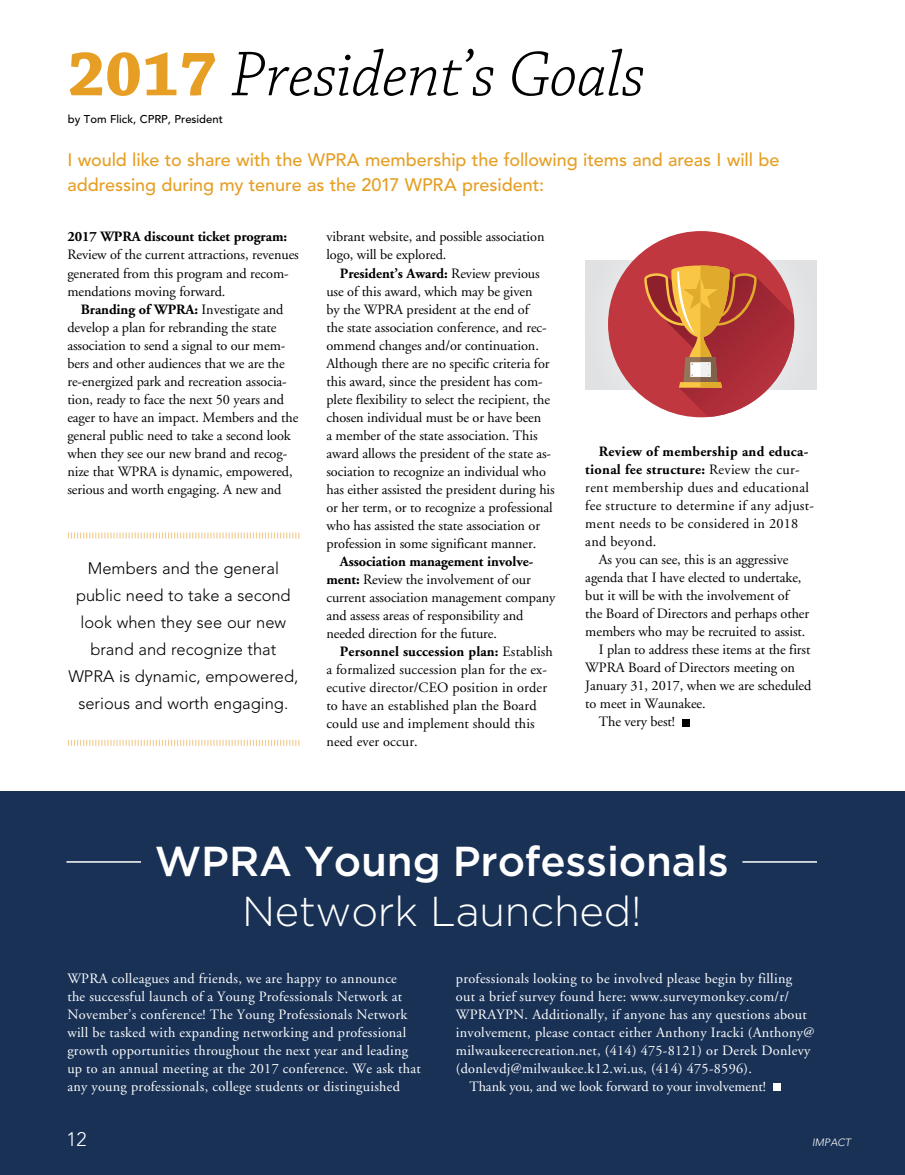
<style>
.page{position:relative;width:905px;height:1175px;background:#fff}
.page>*{position:absolute;margin:0;border:0;box-sizing:border-box;transform-origin:0 0}
.t1{font:italic 300 66.6px "Chaparral Pro";letter-spacing:-.005em;color:#000}
.t2{font:500 41.85px "Gotham";letter-spacing:-.005em;color:#fff}
.t3{font:300 41.85px "Gotham";letter-spacing:-.005em;color:#fff}
.t4{font:300 19.5px "Avenir";color:#fff}
.t5{font:500 18px/25.5px "Avenir";letter-spacing:-.005em;color:#e69f24}
.t6{font:300 16.5px/27px "Avenir";color:#000;text-align:center}
.t7{font:14.25px/18px "Adobe Garamond";letter-spacing:-.005em;color:#000}
.t8{font:14.25px/18px "Adobe Garamond";letter-spacing:.02em;color:#fff}
.t9{font:14.25px "Adobe Garamond";letter-spacing:.02em;color:#000}
.t10{font:700 14.25px "Adobe Garamond";letter-spacing:.02em;color:#000}
.t11{font:14.25px "Adobe Garamond";letter-spacing:-.005em;color:#fff}
.t12{font:700 14.25px "Adobe Garamond";letter-spacing:-.005em;color:#000}
.t13{font:500 11.25px "Avenir";color:#000}
.t14{font:italic 300 10.5px "Avenir";color:#fff}
.s1{font-weight:700;font-style:normal;color:#e69f24}
.s2{font-weight:700}
.s3{font-weight:400}
</style>
<div class="page">
<div style="left:585px;top:260px;width:232px;height:130px;background:#e0e1e2"></div>
<div style="left:682px;top:718px;width:7px;height:8px;background:#000"></div>
<div style="left:0;top:791px;width:904px;height:383px;background:#183155"></div>
<svg style="left:68px;top:532px;width:231px;height:6px"></svg>
<svg style="left:68px;top:740px;width:231px;height:6px"></svg>
<div style="left:608px;top:231px;width:186px;height:186px;background:#c03740;border-radius:50%"></div>
<svg style="left:644px;top:265px;width:150px;height:151px"></svg>
<div style="left:772px;top:1083px;width:8px;height:7px;background:#fff"></div>
<hr style="left:66px;top:861px;width:75px;height:1px;background:#fff">
<hr style="left:742px;top:861px;width:75px;height:1px;background:#fff">
<h1 class="t1" style="left:68px;top:38px;width:579px"><span class="s1">2017</span> President’s Goals</h1>
<p class="t13" style="left:68px;top:112px;width:156px">by Tom Flick, CPRP, President</p>
<p class="t5" style="left:67px;top:147px;width:713px">I would like to share with the WPRA membership the following items and areas I will be addressing during my tenure as the 2017 WPRA president:</p>
<p class="t12" style="left:67px;top:229px;width:221px">2017 WPRA discount ticket program:</p>
<p class="t7" style="left:67px;top:246px;width:233px">Review of the current attractions, revenues generated from this program and recom&shy;mendations moving forward.</p>
<p class="t7" style="left:67px;top:300px;width:233px;text-indent:13px"><span class="s2">Branding of WPRA:</span> Investigate and develop a plan for rebranding the state association to send a signal to our mem&shy;bers and other audiences that we are the re-energized park and recreation associa&shy;tion, ready to face the next 50 years and eager to have an impact. Members and the general public need to take a second look when they see our new brand and recog&shy;nize that WPRA is dynamic, empowered, serious and worth engaging. A new and</p>
<p class="t6" style="left:68px;top:554px;width:231px">Members and the general public need to take a second look when they see our new brand and recognize that<br>WPRA is dynamic, empowered, serious and worth engaging.</p>
<p class="t7" style="left:326px;top:228px;width:219px">vibrant website, and possible association logo, will be explored.</p>
<p class="t7" style="left:326px;top:264px;width:230px;text-indent:13px"><span class="s2">President’s Award:</span> Review previous use of this award, which may be given<br>by the WPRA president at the end of<br>the state association conference, and rec&shy;ommend changes and/or continuation.<br>Although there are no specific criteria for this award, since the president has com&shy;plete flexibility to select the recipient, the chosen individual must be or have been<br>a member of the state association. This award allows the president of the state as&shy;sociation to recognize an individual who has either assisted the president during his or her term, or to recognize a professional who has assisted the state association or profession in some significant manner.</p>
<p class="t7" style="left:326px;top:552px;width:230px;text-indent:13px"><span class="s2">Association management involve&shy;ment:</span> Review the involvement of our current association management company and assess areas of responsibility and needed direction for the future.</p>
<p class="t7" style="left:326px;top:642px;width:228px;text-indent:13px"><span class="s2">Personnel succession plan:</span> Establish a formalized succession plan for the ex&shy;ecutive director/CEO position in order to have an established plan the Board could use and implement should this need ever occur.</p>
<p class="t10" style="left:598px;top:444px;width:211px">Review of membership and educa-</p>
<p class="t10" style="left:585px;top:462px;width:216px">tional fee structure: <span class="s3">Review the cur-</span></p>
<p class="t9" style="left:585px;top:480px;width:225px">rent membership dues and educational</p>
<p class="t9" style="left:585px;top:498px;width:230px">fee structure to determine if any adjust-</p>
<p class="t9" style="left:585px;top:516px;width:215px">ment needs to be considered in 2018</p>
<p class="t9" style="left:585px;top:534px;width:73px">and beyond.</p>
<p class="t7" style="left:598px;top:551px;width:191px">As you can see, this is an aggressive</p>
<p class="t7" style="left:585px;top:569px;width:218px">agenda that I have elected to undertake,</p>
<p class="t7" style="left:585px;top:587px;width:205px">but it will be with the involvement of</p>
<p class="t7" style="left:585px;top:605px;width:225px">the Board of Directors and perhaps other</p>
<p class="t7" style="left:585px;top:623px;width:221px">members who may be recruited to assist.</p>
<p class="t7" style="left:598px;top:641px;width:213px">I plan to address these items at the first</p>
<p class="t7" style="left:585px;top:659px;width:211px">WPRA Board of Directors meeting on</p>
<p class="t7" style="left:585px;top:677px;width:228px">January 31, 2017, when we are scheduled</p>
<p class="t7" style="left:585px;top:695px;width:122px">to meet in Waunakee.</p>
<p class="t7" style="left:598px;top:713px;width:78px">The very best!</p>
<h2 class="t2" style="left:155px;top:834px;width:575px">WPRA Young Professionals</h2>
<h2 class="t3" style="left:242px;top:884px;width:401px">Network Launched!</h2>
<p class="t8" style="left:67px;top:969px;width:355px">WPRA colleagues and friends, we are happy to announce<br>the successful launch of a Young Professionals Network at November’s conference! The Young Professionals Network will be tasked with expanding networking and professional growth opportunities throughout the next year and leading up to an annual meeting at the 2017 conference. We ask that any young professionals, college students or distinguished</p>
<p class="t8" style="left:456px;top:969px;width:338px">professionals looking to be involved please begin by filling</p>
<p class="t8" style="left:456px;top:987px;width:335px">out a brief survey found here: www.surveymonkey.com/r/</p>
<p class="t8" style="left:456px;top:1005px;width:352px">WPRAYPN. Additionally, if anyone has any questions about</p>
<p class="t8" style="left:456px;top:1023px;width:360px">involvement, please contact either Anthony Iracki (Anthony@</p>
<p class="t8" style="left:456px;top:1041px;width:356px">milwaukeerecreation.net, (414) 475-8121) or Derek Donlevy</p>
<p class="t8" style="left:456px;top:1059px;width:297px">(donlevdj@milwaukee.k12.wi.us, (414) 475-8596).</p>
<p class="t11" style="left:469px;top:1078px;width:298px">Thank you, and we look forward to your involvement!</p>
<h3 class="t4" style="left:66px;top:1128px;width:22px">12</h3>
<p class="t14" style="left:812px;top:1136px;width:40px">IMPACT</p>
</div>
